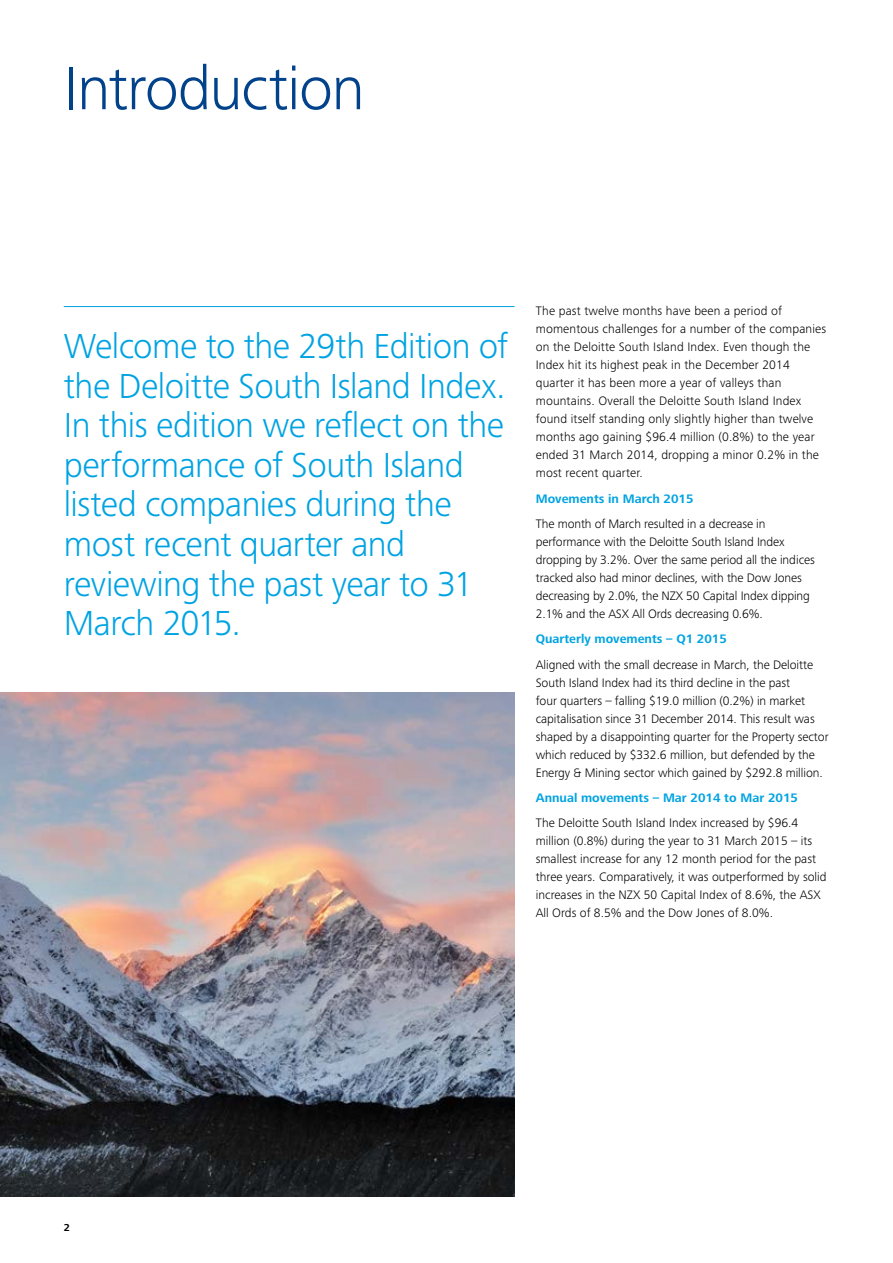
<style>
.page{position:relative;width:893px;height:1263px;background:#fff}
.page>*{position:absolute;margin:0;border:0;box-sizing:border-box;transform-origin:0 0}
.t1{font:300 63px "Frutiger Next Pro";letter-spacing:-.02em;color:#01428b}
.t2{font:300 36px/39.6px "Frutiger Next Pro";letter-spacing:-.015em;color:#00a3e2}
.t3{font:300 12.75px/18px "Frutiger Next Pro";color:#000}
.t4{font:700 12.75px "Frutiger Next Pro";color:#00a3e2}
.t5{font:700 10.5px "Frutiger Next Pro";color:#000}
</style>
<div class="page">
<hr style="left:64px;top:306px;width:450px;height:1px;background:#00a3e2">
<img style="left:0;top:693px;width:514px;height:503px">
<h1 class="t1" style="left:64px;top:52px;width:303px">Introduction</h1>
<h2 class="t2" style="left:64px;top:326px;width:446px">Welcome to the 29th Edition of the Deloitte South Island Index.<br>In this edition we reflect on the performance of South Island listed companies during the most recent quarter and reviewing the past year to 31<br>March 2015.</h2>
<p class="t3" style="left:536px;top:302px;width:292px">The past twelve months have been a period of momentous challenges for a number of the companies on the Deloitte South Island Index. Even though the Index hit its highest peak in the December 2014 quarter it has been more a year of valleys than mountains. Overall the Deloitte South Island Index found itself standing only slightly higher than twelve months ago gaining $96.4 million (0.8%) to the year ended 31 March 2014, dropping a minor 0.2% in the most recent quarter.</p>
<p class="t4" style="left:536px;top:491px;width:159px">Movements in March 2015</p>
<p class="t3" style="left:536px;top:515px;width:281px">The month of March resulted in a decrease in performance with the Deloitte South Island Index dropping by 3.2%. Over the same period all the indices tracked also had minor declines, with the Dow Jones decreasing by 2.0%, the NZX 50 Capital Index dipping 2.1% and the ASX All Ords decreasing 0.6%.</p>
<p class="t4" style="left:536px;top:632px;width:193px">Quarterly movements – Q1 2015</p>
<p class="t3" style="left:536px;top:655px;width:294px">Aligned with the small decrease in March, the Deloitte South Island Index had its third decline in the past<br>four quarters – falling $19.0 million (0.2%) in market capitalisation since 31 December 2014. This result was shaped by a disappointing quarter for the Property sector which reduced by $332.6 million, but defended by the Energy &amp; Mining sector which gained by $292.8 million.</p>
<p class="t4" style="left:536px;top:790px;width:264px">Annual movements – Mar 2014 to Mar 2015</p>
<p class="t3" style="left:536px;top:814px;width:292px">The Deloitte South Island Index increased by $96.4 million (0.8%) during the year to 31 March 2015 – its smallest increase for any 12 month period for the past three years. Comparatively, it was outperformed by solid increases in the NZX 50 Capital Index of 8.6%, the ASX All Ords of 8.5% and the Dow Jones of 8.0%.</p>
<p class="t5" style="left:64px;top:1221px;width:8px">2</p>
</div>
